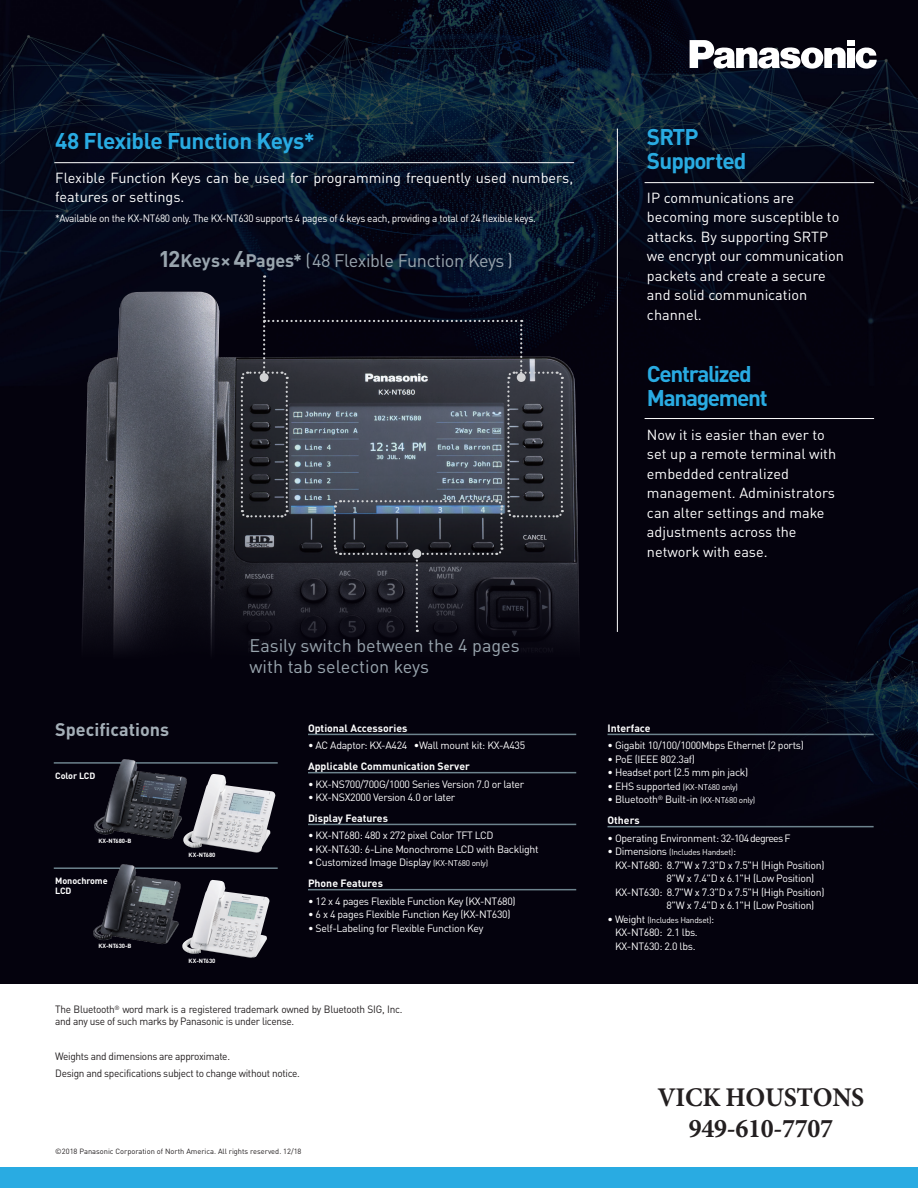
<style>
.page{position:relative;width:918px;height:1188px;background:#fff}
.page>*{position:absolute;margin:0;border:0;box-sizing:border-box;transform-origin:0 0}
.t1{font:700 27px/31px "Minion Pro";letter-spacing:-.01em;color:#231f20;text-align:center;scale:.96 1}
.t2{font:700 22.5px "DINOT";letter-spacing:-.02em;color:#29abe2}
.t3{font:700 22.5px "DINOT";letter-spacing:-.06em;color:#29abe2}
.t4{font:700 22.5px "DINOT";letter-spacing:-.04em;color:#29abe2}
.t5{font:18px/21px "DINOT";color:#99a5ae}
.t6{font:18px "DINOT";letter-spacing:-.02em;color:#99a5ae}
.t7{font:700 18px "DINOT";color:#a4afb7}
.t8{font:14.4px/19.5px "DINOT";color:#fff}
.spec_2{font:10.5px "DINOT";letter-spacing:-.03em;color:#fff}
.spec_2-2{font:10.5px/12px "DINOT";letter-spacing:-.03em;color:#231f20;scale:.96 1}
.spec_2-3{font:10.5px "DINOT";letter-spacing:-.03em;color:#fff;scale:.96 1}
.spec_1{font:700 10.5px "DINOT";color:#fff}
.cap_s{font:700 9px/10.5px "DINOT";letter-spacing:-.01em;color:#fff}
.spec_2-4{font:8.25px "DINOT";letter-spacing:-.03em;color:#fff}
.t9{font:7.5px "DINOT";color:#231f20}
.cap_s-2{font:700 6px "DINOT";letter-spacing:-.01em;color:#fff}
.s1{font-weight:700;font-size:22.5px}
.s2{font-weight:700}
.s3{font-size:8.25px}
.s4{font-size:10.5px}
</style>
<div class="page">
<img style="left:0;top:0;width:918px;height:984px">
<hr style="left:54px;top:867px;width:224px;height:2px;background:#6d838d">
<hr style="left:54px;top:762px;width:224px;height:2px;background:#6d838d">
<img style="left:80px;top:292px;width:500px;height:369px">
<img style="left:92px;top:758px;width:96px;height:83px">
<img style="left:183px;top:774px;width:93px;height:79px">
<img style="left:91px;top:862px;width:91px;height:83px">
<img style="left:182px;top:880px;width:88px;height:78px">
<hr style="left:608px;top:734px;width:266px;height:1px;background:#6d838d">
<hr style="left:608px;top:826px;width:266px;height:1px;background:#6d838d">
<hr style="left:308px;top:734px;width:268px;height:1px;background:#6d838d">
<hr style="left:308px;top:772px;width:268px;height:1px;background:#6d838d">
<hr style="left:308px;top:824px;width:268px;height:1px;background:#6d838d">
<hr style="left:308px;top:889px;width:268px;height:1px;background:#6d838d">
<hr style="left:617px;top:129px;width:1px;height:503px;background:#fff">
<svg style="left:239px;top:275px;width:325px;height:357px;background:#2a2d38"></svg>
<div style="left:517px;top:373px;width:9px;height:9px;background:#d1d2d4;border-radius:50%"></div>
<svg style="left:855px;top:47px;width:22px;height:22px"></svg>
<div style="left:847px;top:40px;width:8px;height:5px;background:#fff"></div>
<div style="left:847px;top:48px;width:8px;height:20px;background:#fff"></div>
<svg style="left:690px;top:40px;width:156px;height:29px"></svg>
<div style="left:0;top:1168px;width:918px;height:20px;background:#29abe2"></div>
<hr style="left:54px;top:162px;width:520px;height:1px;background:#fff">
<hr style="left:645px;top:182px;width:229px;height:1px;background:#fff">
<hr style="left:645px;top:418px;width:229px;height:1px;background:#fff">
<p class="t2" style="left:55px;top:126px;width:261px">48 Flexible Function Keys*</p>
<p class="t4" style="left:647px;top:122px;width:53px">SRTP</p>
<p class="t4" style="left:647px;top:146px;width:101px">Supported</p>
<p class="t8" style="left:55px;top:168px;width:519px">Flexible Function Keys can be used for programming frequently used numbers, features or settings.</p>
<p class="t8" style="left:647px;top:188px;width:198px">IP communications are becoming more susceptible to attacks. By supporting SRTP we encrypt our communication packets and create a secure and solid communication channel.</p>
<p class="spec_2-3" style="left:55px;top:211px;width:502px">*Available on the KX-NT680 only. The KX-NT630 supports 4 pages of 6 keys each, providing a total of 24 flexible keys.</p>
<p class="t6" style="left:159px;top:249px;width:356px"><span class="s1">12</span><span class="s2">Keys ×</span> <span class="s1">4</span><span class="s2">Pages*</span> (48 Flexible Function Keys )</p>
<p class="t3" style="left:647px;top:359px;width:106px">Centralized</p>
<p class="t3" style="left:647px;top:383px;width:122px">Management</p>
<p class="t7" style="left:55px;top:718px;width:115px">Specifications</p>
<p class="cap_s" style="left:55px;top:770px;width:42px">Color LCD</p>
<p class="cap_s-2" style="left:98px;top:837px;width:35px">KX-NT680-B</p>
<p class="cap_s" style="left:55px;top:875px;width:54px">Monochrome<br>LCD</p>
<p class="cap_s-2" style="left:98px;top:942px;width:35px">KX-NT630-B</p>
<p class="cap_s-2" style="left:189px;top:851px;width:28px">KX-NT680</p>
<p class="cap_s-2" style="left:189px;top:957px;width:28px">KX-NT630</p>
<p class="t5" style="left:250px;top:635px;width:272px">Easily switch between the 4 pages with tab selection keys</p>
<p class="spec_1" style="left:308px;top:721px;width:101px">Optional Accessories</p>
<p class="spec_2" style="left:308px;top:739px;width:219px">• AC Adaptor: KX-A424 •Wall mount kit: KX-A435</p>
<p class="spec_1" style="left:308px;top:759px;width:163px">Applicable Communication Server</p>
<p class="spec_2" style="left:308px;top:777px;width:218px">• KX-NS700/700G/1000 Series Version 7.0 or later</p>
<p class="spec_2" style="left:308px;top:791px;width:149px">• KX-NSX2000 Version 4.0 or later</p>
<p class="spec_1" style="left:308px;top:811px;width:81px">Display Features</p>
<p class="spec_2" style="left:308px;top:829px;width:187px">• KX-NT680: 480 x 272 pixel Color TFT LCD</p>
<p class="spec_2" style="left:308px;top:842px;width:232px">• KX-NT630: 6-Line Monochrome LCD with Backlight</p>
<p class="spec_2" style="left:308px;top:856px;width:182px">• Customized Image Display <span class="s3">(KX-NT680 only)</span></p>
<p class="spec_1" style="left:308px;top:876px;width:76px">Phone Features</p>
<p class="spec_2" style="left:308px;top:894px;width:209px">• 12 x 4 pages Flexible Function Key (KX-NT680)</p>
<p class="spec_2" style="left:308px;top:908px;width:204px">• 6 x 4 pages Flexible Function Key (KX-NT630)</p>
<p class="spec_2" style="left:308px;top:921px;width:177px">• Self-Labeling for Flexible Function Key</p>
<p class="spec_2-2" style="left:55px;top:1003px;width:363px">The Bluetooth<sup>®</sup> word mark is a registered trademark owned by Bluetooth SIG, Inc. and any use of such marks by Panasonic is under license.</p>
<p class="spec_2-2" style="left:55px;top:1050px;width:184px">Weights and dimensions are approximate.</p>
<p class="spec_2-2" style="left:55px;top:1068px;width:256px">Design and specifications subject to change without notice.</p>
<p class="t9" style="left:55px;top:1147px;width:248px">©2018 Panasonic Corporation of North America. All rights reserved. 12/18</p>
<p class="t8" style="left:647px;top:424px;width:191px">Now it is easier than ever to set up a remote terminal with embedded centralized management. Administrators can alter settings and make adjustments across the network with ease.</p>
<p class="spec_1" style="left:608px;top:721px;width:45px">Interface</p>
<p class="spec_2" style="left:608px;top:739px;width:198px">• Gigabit 10/100/1000Mbps Ethernet (2 ports)</p>
<p class="spec_2" style="left:608px;top:752px;width:89px">• PoE (IEEE 802.3af)</p>
<p class="spec_2" style="left:608px;top:766px;width:142px">• Headset port (2.5 mm pin jack)</p>
<p class="spec_2-4" style="left:608px;top:782px;width:132px"><span class="s4">• EHS supported</span> (KX-NT680 only)</p>
<p class="spec_2" style="left:608px;top:793px;width:149px">• Bluetooth<sup>®</sup> Built-in <span class="s3">(KX-NT680 only)</span></p>
<p class="spec_1" style="left:608px;top:813px;width:34px">Others</p>
<p class="spec_2" style="left:608px;top:831px;width:185px">• Operating Environment: 32-104 degrees F</p>
<p class="spec_2-4" style="left:608px;top:847px;width:130px"><span class="s4">• Dimensions</span> (Includes Handset)<span class="s4">:</span></p>
<p class="spec_2" style="left:615px;top:858px;width:211px">KX-NT680: 8.7"W x 7.3"D x 7.5"H (High Position)</p>
<p class="spec_2" style="left:666px;top:872px;width:149px">8"W x 7.4"D x 6.1"H (Low Position)</p>
<p class="spec_2" style="left:615px;top:885px;width:211px">KX-NT630: 8.7"W x 7.3"D x 7.5"H (High Position)</p>
<p class="spec_2" style="left:666px;top:899px;width:149px">8"W x 7.4"D x 6.1"H (Low Position)</p>
<p class="spec_2-4" style="left:608px;top:914px;width:108px"><span class="s4">• Weight</span> (Includes Handset)<span class="s4">:</span></p>
<p class="spec_2" style="left:615px;top:926px;width:84px">KX-NT680: 2.1 lbs.</p>
<p class="spec_2" style="left:615px;top:939px;width:82px">KX-NT630: 2.0 lbs.</p>
<h1 class="t1" style="left:657px;top:1081px;width:217px">VICK HOUSTONS<br>949-610-7707</h1>
</div>
